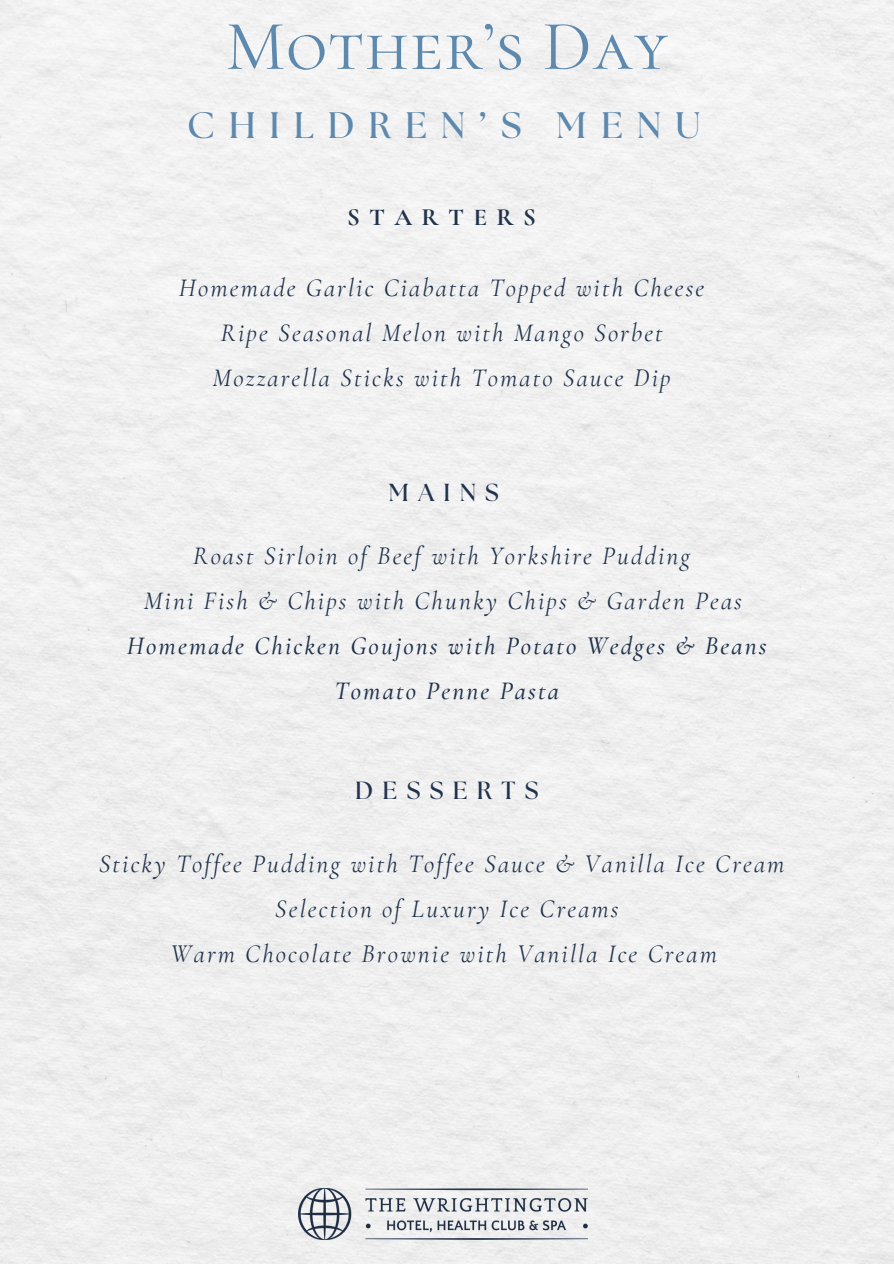
<style>
.page{position:relative;width:894px;height:1264px;background:#fff}
.page>*{position:absolute;margin:0;border:0;box-sizing:border-box;transform-origin:0 0}
.t1{font:71.1px "Cormorant SC";letter-spacing:.015em;color:#5e89ae}
.t2{font:700 36.75px "The Seasons";letter-spacing:.375em;color:#5e89ae}
.t3{font:italic 25.5px "Cormorant Garamond";letter-spacing:.085em;color:#20324c}
.t4{font:italic 500 25.5px "Cormorant Garamond";letter-spacing:.085em;color:#20324c}
.t5{font:700 24.75px "The Seasons";letter-spacing:.375em;color:#20324c}
.t6{font:700 24.75px "Cormorant Garamond";letter-spacing:.375em;color:#20324c}
.t7{font:700 24.6px "The Seasons";letter-spacing:.375em;color:#20324c}
</style>
<div class="page">
<div style="left:0;top:0;width:893px;height:1263px;background:#f0f0f0"></div>
<img style="left:298px;top:1188px;width:289px;height:51px">
<h1 class="t1" style="left:225px;top:3px;width:444px">Mother’s Day</h1>
<h3 class="t2" style="left:187px;top:108px;width:514px">CHILDREN’S MENU</h3>
<p class="t6" style="left:347px;top:202px;width:190px">STARTERS</p>
<h3 class="t3" style="left:179px;top:273px;width:526px">Homemade Garlic Ciabatta Topped with Cheese</h3>
<p class="t3" style="left:220px;top:318px;width:444px">Ripe Seasonal Melon with Mango Sorbet</p>
<p class="t3" style="left:212px;top:362px;width:459px">Mozzarella Sticks with Tomato Sauce Dip</p>
<h2 class="t7" style="left:388px;top:481px;width:112px">MAINS</h2>
<p class="t3" style="left:193px;top:540px;width:498px">Roast Sirloin of Beef with Yorkshire Pudding</p>
<p class="t3" style="left:144px;top:585px;width:599px">Mini Fish &amp; Chips with Chunky Chips &amp; Garden Peas</p>
<h4 class="t4" style="left:127px;top:630px;width:641px">Homemade Chicken Goujons with Potato Wedges &amp; Beans</h4>
<p class="t4" style="left:334px;top:675px;width:226px">Tomato Penne Pasta</p>
<h3 class="t5" style="left:355px;top:779px;width:185px">DESSERTS</h3>
<h4 class="t3" style="left:99px;top:848px;width:687px">Sticky Toffee Pudding with Toffee Sauce &amp; Vanilla Ice Cream</h4>
<p class="t3" style="left:275px;top:893px;width:345px">Selection of Luxury Ice Creams</p>
<p class="t3" style="left:171px;top:938px;width:547px">Warm Chocolate Brownie with Vanilla Ice Cream</p>
</div>
